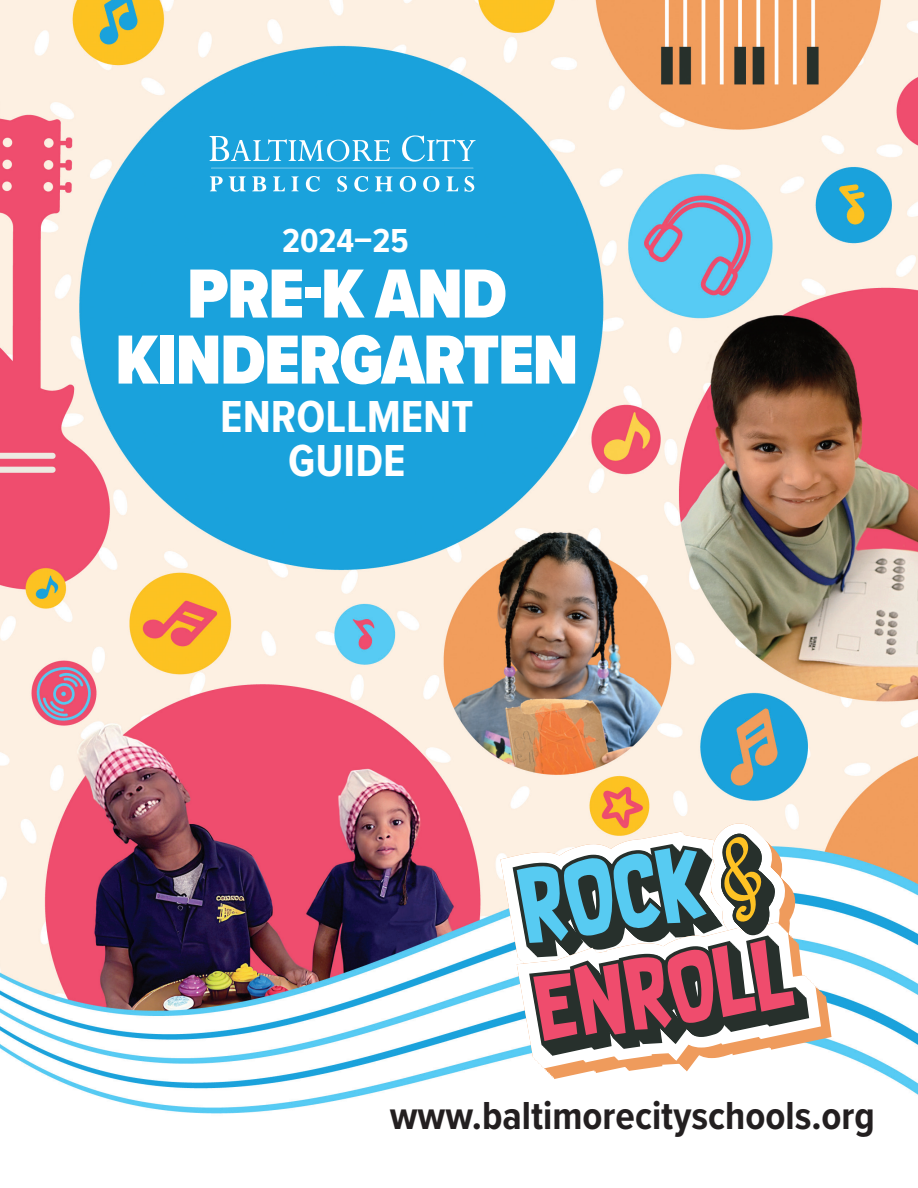
<style>
.page{position:relative;width:918px;height:1188px;background:#fff}
.page>*{position:absolute;margin:0;border:0;box-sizing:border-box;transform-origin:0 0}
.t1{font:85.2px "Supersonic Rocketship";color:#57cbf2}
.t2{font:80.55px "Supersonic Rocketship";color:#ef4c6d}
.t3{font:900 72px "Proxima Nova Cond";letter-spacing:-.02em;color:#fff}
.t4{font:700 46.5px "Proxima Nova Cond";color:#fff}
.t5{font:700 40.5px "Proxima Nova Cond";color:#231f20}
.t6{font:700 34.5px "Proxima Nova Cond";color:#fff}
</style>
<div class="page">
<img style="left:0;top:0;width:918px;height:1114px">
<svg style="left:229px;top:176px;width:17px;height:16px"></svg>
<svg style="left:354px;top:175px;width:14px;height:17px"></svg>
<svg style="left:306px;top:175px;width:14px;height:17px"></svg>
<svg style="left:337px;top:176px;width:11px;height:16px"></svg>
<svg style="left:464px;top:176px;width:11px;height:16px"></svg>
<svg style="left:375px;top:176px;width:18px;height:15px"></svg>
<svg style="left:252px;top:176px;width:14px;height:15px"></svg>
<svg style="left:210px;top:176px;width:13px;height:15px"></svg>
<svg style="left:210px;top:135px;width:266px;height:34px;background:#44b3e2"></svg>
<svg style="left:399px;top:175px;width:59px;height:17px"></svg>
<svg style="left:273px;top:176px;width:12px;height:15px"></svg>
<svg style="left:291px;top:176px;width:8px;height:15px"></svg>
<svg style="left:500px;top:823px;width:332px;height:256px"></svg>
<p class="t6" style="left:282px;top:215px;width:128px">2024–25</p>
<p class="t3" style="left:187px;top:241px;width:321px">PRE-K AND</p>
<p class="t3" style="left:115px;top:307px;width:465px">KINDERGARTEN</p>
<p class="t4" style="left:220px;top:382px;width:255px">ENROLLMENT</p>
<p class="t4" style="left:288px;top:426px;width:119px">GUIDE</p>
<p class="t1" style="left:511px;top:843px;width:187px;rotate:-8deg">ROCK</p>
<p class="t2" style="left:528px;top:948px;width:259px;rotate:-8deg">ENROLL</p>
<p class="t5" style="left:390px;top:1086px;width:487px">www.baltimorecityschools.org</p>
</div>
